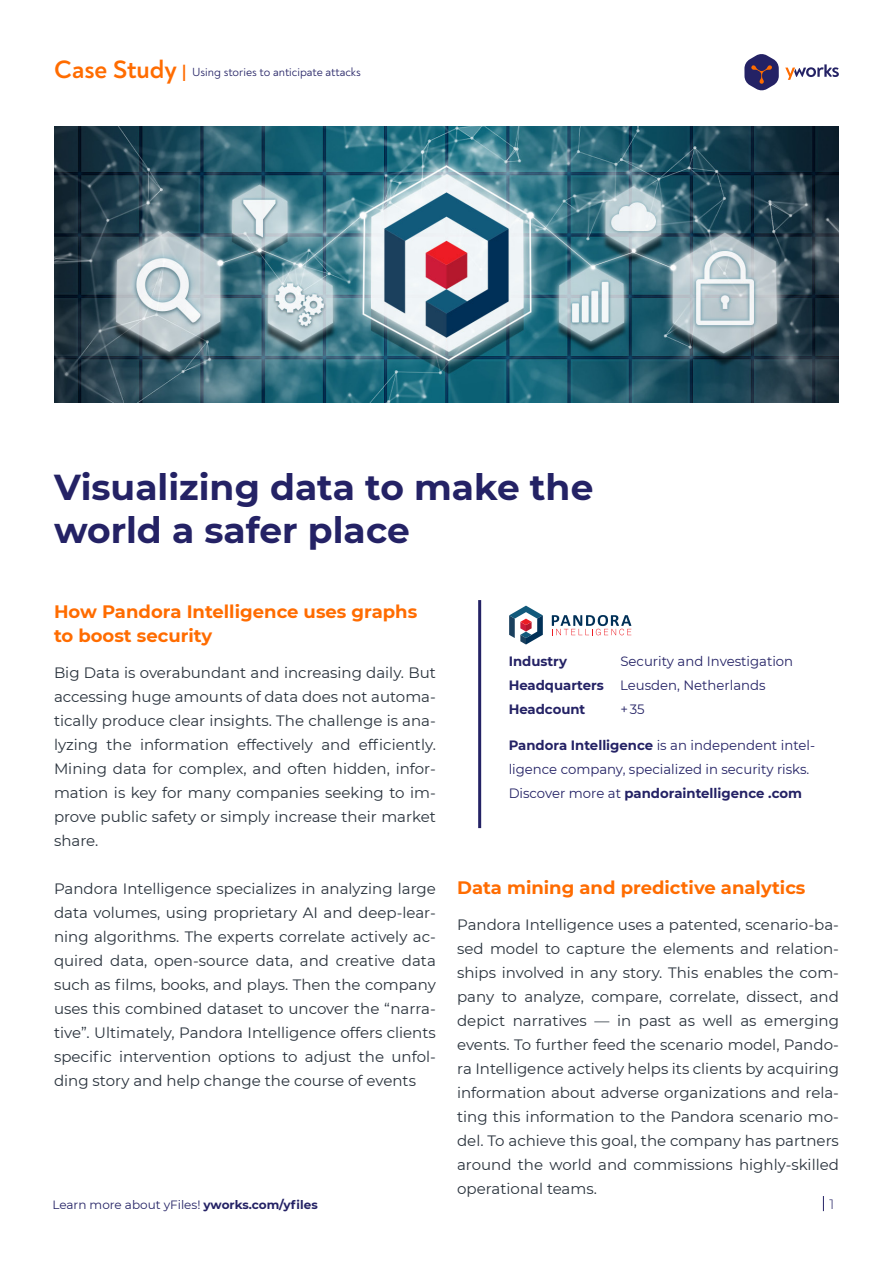
<style>
.page{position:relative;width:893px;height:1263px;background:#fff}
.page>*{position:absolute;margin:0;border:0;box-sizing:border-box;transform-origin:0 0}
.t1{font:700 36px/43.2px "Montserrat";color:#242265}
.Sublines_2_orange{font:700 18px/24px "Montserrat";color:#ff6c00}
.Fließtext{font:15px/24px "Montserrat";color:#29323c;text-align:justify}
.Fließtext-2{font:13.5px/24px "Montserrat";color:#242265}
.Fließtext-3{font:700 13.5px "Montserrat";color:#242265}
.t2{font:300 13.5px "Montserrat";color:#242265}
.t3{font:12px "Noah";color:#242265}
.t4{font:12px "Montserrat";color:#242265}
.s1{font-weight:700;font-size:25.5px;color:#ff6c00}
.s2{font-weight:700;font-size:18px;color:#ff6c00}
.s3{font-weight:700}
.s4{font-weight:400}
</style>
<div class="page">
<svg style="left:785px;top:64px;width:54px;height:16px"></svg>
<svg style="left:744px;top:54px;width:35px;height:36px"></svg>
<img style="left:54px;top:126px;width:785px;height:276px">
<hr style="left:478px;top:600px;width:3px;height:228px;background:#242265">
<svg style="left:509px;top:606px;width:34px;height:38px"></svg>
<svg style="left:552px;top:615px;width:79px;height:20px"></svg>
<svg style="left:823px;top:1196px;width:1px;height:15px"></svg>
<p class="t3" style="left:54px;top:65px;width:308px"><span class="s1">Case Study</span> <span class="s2">|</span> Using stories to anticipate attacks</p>
<h1 class="t1" style="left:54px;top:464px;width:541px">Visualizing data to make the world a safer place</h1>
<p class="Sublines_2_orange" style="left:54px;top:599px;width:365px">How Pandora Intelligence uses graphs to boost security</p>
<p class="Fließtext" style="left:54px;top:660px;width:383px">Big Data is overabundant and increasing daily. But accessing huge amounts of data does not automa&shy;tically produce clear insights. The challenge is ana&shy;lyzing the information effectively and efficiently.<br>Mining data for complex, and often hidden, infor&shy;mation is key for many companies seeking to im&shy;prove public safety or simply increase their market share.</p>
<p class="Fließtext" style="left:54px;top:876px;width:383px">Pandora Intelligence specializes in analyzing large data volumes, using proprietary AI and deep-lear&shy;ning algorithms. The experts correlate actively ac&shy;quired data, open-source data, and creative data such as films, books, and plays. Then the company uses this combined dataset to uncover the “narra&shy;tive”. Ultimately, Pandora Intelligence offers clients specific intervention options to adjust the unfol&shy;ding story and help change the course of events</p>
<p class="t4" style="left:53px;top:1196px;width:267px">Learn more about yFiles! <span class="s3">yworks.com/yfiles</span></p>
<p class="Fließtext-3" style="left:509px;top:651px;width:60px">Industry</p>
<p class="Fließtext-2" style="left:620px;top:649px;width:174px">Security and Investigation</p>
<p class="Fließtext-2" style="left:509px;top:673px;width:258px"><span class="s3">Headquarters</span> Leusden, Netherlands</p>
<p class="Fließtext-3" style="left:509px;top:699px;width:78px">Headcount</p>
<p class="Fließtext-2" style="left:620px;top:697px;width:26px">+ 35</p>
<p class="Fließtext-2" style="left:509px;top:733px;width:308px"><span class="s3">Pandora Intelligence</span> is an independent intel&shy;ligence company, specialized in security risks.</p>
<p class="Fließtext-3" style="left:509px;top:783px;width:295px"><span class="s4">Discover more at</span> pandoraintelligence .com</p>
<p class="Sublines_2_orange" style="left:457px;top:875px;width:350px">Data mining and predictive analytics</p>
<p class="Fließtext" style="left:457px;top:912px;width:383px">Pandora Intelligence uses a patented, scenario-ba&shy;sed model to capture the elements and relation&shy;ships involved in any story. This enables the com&shy;pany to analyze, compare, correlate, dissect, and depict narratives — in past as well as emerging events. To further feed the scenario model, Pando&shy;ra Intelligence actively helps its clients by acquiring information about adverse organizations and rela&shy;ting this information to the Pandora scenario mo&shy;del. To achieve this goal, the company has partners around the world and commissions highly-skilled operational teams.</p>
<p class="t2" style="left:830px;top:1195px;width:6px">1</p>
</div>
